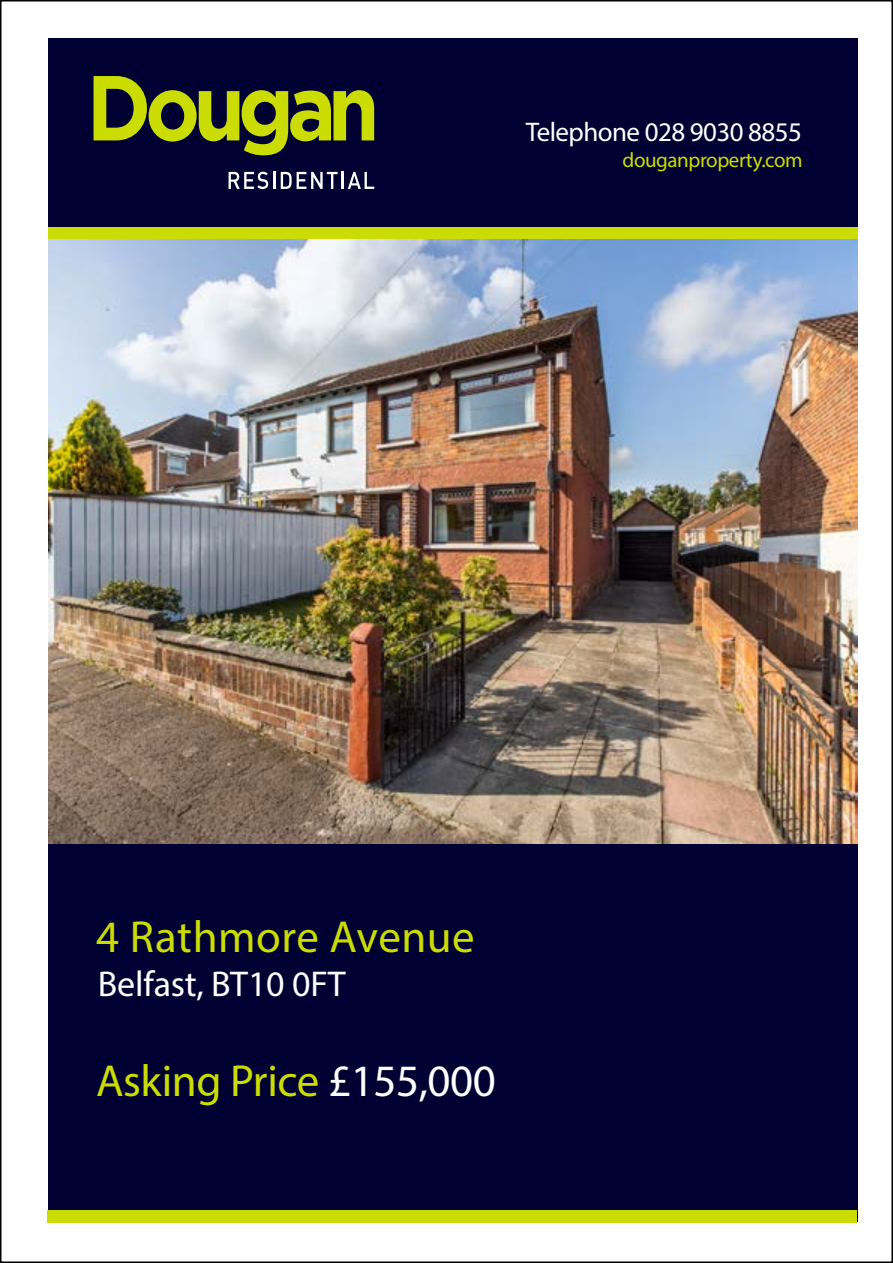
<style>
.page{position:relative;width:893px;height:1263px;background:#fff}
.page>*{position:absolute;margin:0;border:0;box-sizing:border-box;transform-origin:0 0}
.t1{font:45px "Myriad Pro";letter-spacing:-.005em;color:#cbdd00}
.t2{font:36px "Myriad Pro";letter-spacing:-.005em;color:#fff}
.t3{font:27px "Myriad Pro";letter-spacing:-.02em;color:#fff}
.t4{font:21px "Myriad Pro";letter-spacing:-.02em;color:#cbdd00}
.s1{color:#fff}
</style>
<div class="page">
<div style="left:48px;top:38px;width:809px;height:189px;background:#003"></div>
<svg style="left:94px;top:76px;width:280px;height:79px"></svg>
<svg style="left:229px;top:172px;width:46px;height:17px"></svg>
<svg style="left:281px;top:172px;width:93px;height:17px"></svg>
<div style="left:48px;top:227px;width:809px;height:12px;background:#cbdd00"></div>
<img style="left:48px;top:239px;width:809px;height:606px">
<div style="left:48px;top:845px;width:809px;height:377px;background:#003"></div>
<div style="left:48px;top:1210px;width:809px;height:12px;background:#cbdd00"></div>
<p class="t3" style="left:526px;top:116px;width:278px">Telephone 028 9030 8855</p>
<p class="t4" style="left:623px;top:147px;width:182px">douganproperty.com</p>
<p class="t1" style="left:96px;top:909px;width:380px">4 Rathmore Avenue</p>
<p class="t2" style="left:98px;top:961px;width:249px">Belfast, BT10 0FT</p>
<p class="t1" style="left:96px;top:1053px;width:401px">Asking Price <span class="s1">£155,000</span></p>
</div>
